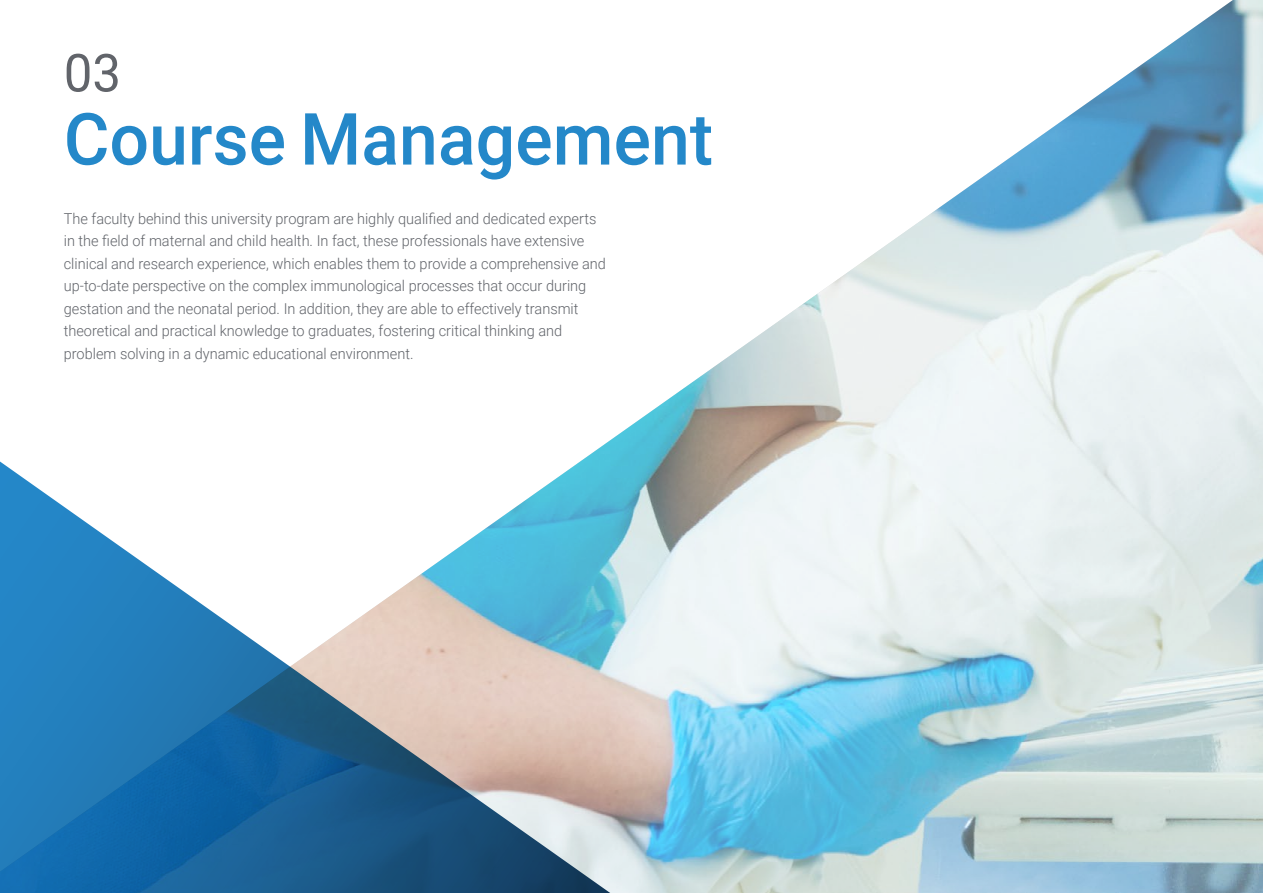
<style>
.page{position:relative;width:1263px;height:893px;background:#fff}
.page>*{position:absolute;margin:0;border:0;box-sizing:border-box;transform-origin:0 0}
.t1{font:500 72px "Roboto";color:#2488c9}
.t2{font:52.5px "Roboto";color:#61646a}
.t3{font:300 15px/22.5px "Roboto";color:#61646a}
</style>
<div class="page">
<img style="left:602px;top:0;width:661px;height:893px">
<svg style="left:0;top:446px;width:640px;height:447px"></svg>
<h2 class="t2" style="left:64px;top:36px;width:59px">03</h2>
<h1 class="t1" style="left:64px;top:89px;width:651px">Course Management</h1>
<p class="t3" style="left:64px;top:207px;width:544px">The faculty behind this university program are highly qualified and dedicated experts in the field of maternal and child health. In fact, these professionals have extensive clinical and research experience, which enables them to provide a comprehensive and up-to-date perspective on the complex immunological processes that occur during gestation and the neonatal period. In addition, they are able to effectively transmit theoretical and practical knowledge to graduates, fostering critical thinking and problem solving in a dynamic educational environment.</p>
</div>
